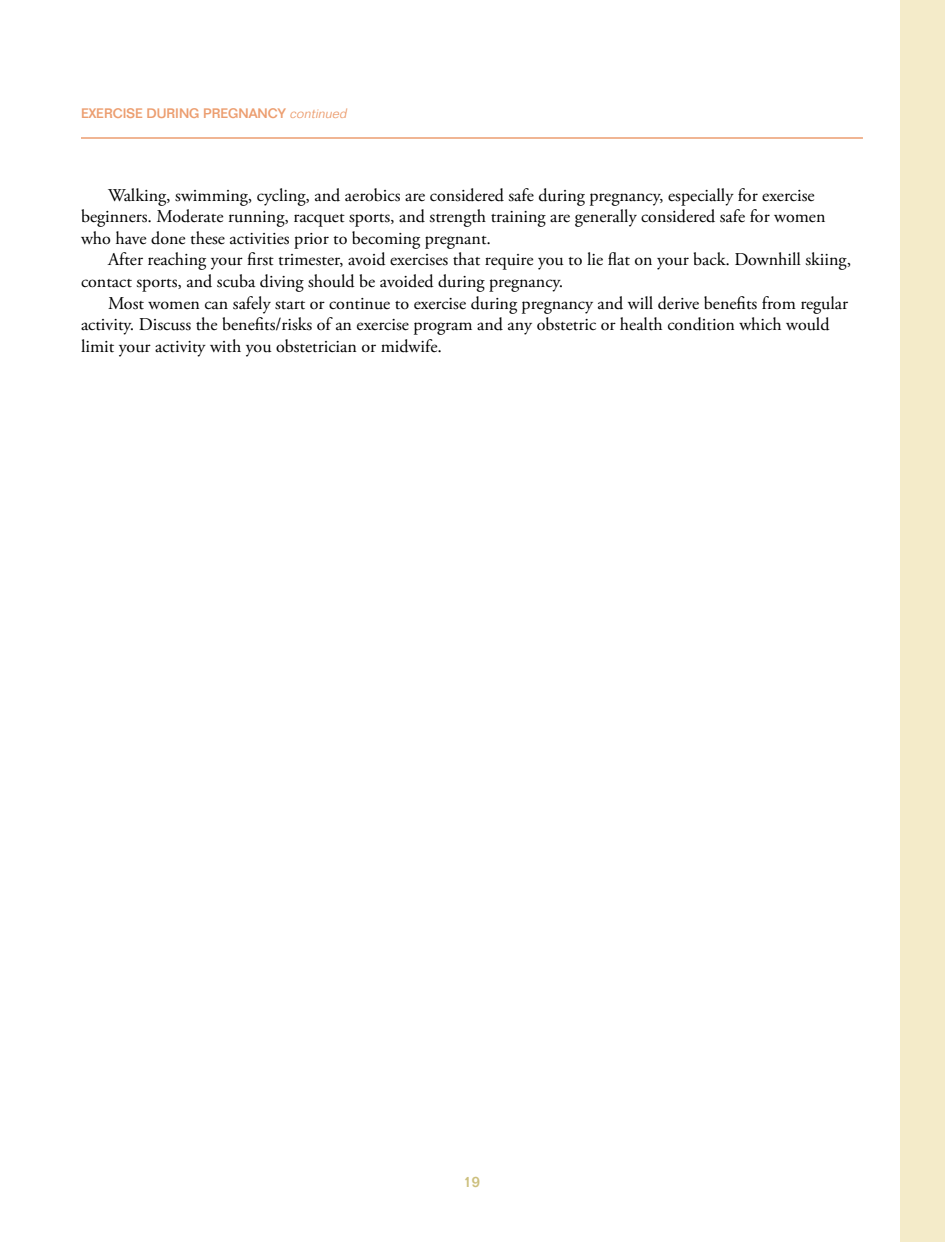
<style>
.page{position:relative;width:945px;height:1242px;background:#fff}
.page>*{position:absolute;margin:0;border:0;box-sizing:border-box;transform-origin:0 0}
.t1{font:18px/21.6px "Adobe Garamond Pro";color:#000}
.t2{font:500 15px "Folio";color:#ccbf7d}
.t3{font:500 13.5px "Folio";color:#ec9e70}
.s1{font-weight:300;font-style:italic}
</style>
<div class="page">
<div style="left:901px;top:0;width:44px;height:1242px;background:#f4ebc9"></div>
<hr style="left:81px;top:137px;width:782px;height:2px;background:#ec9e70">
<p class="t3" style="left:81px;top:105px;width:270px">EXERCISE DURING PREGNANCY <span class="s1">continued</span></p>
<p class="t1" style="left:81px;top:185px;width:746px;text-indent:27px">Walking, swimming, cycling, and aerobics are considered safe during pregnancy, especially for exercise beginners. Moderate running, racquet sports, and strength training are generally considered safe for women who have done these activities prior to becoming pregnant.</p>
<p class="t1" style="left:81px;top:250px;width:772px;text-indent:27px">After reaching your first trimester, avoid exercises that require you to lie flat on your back. Downhill skiing, contact sports, and scuba diving should be avoided during pregnancy.</p>
<p class="t1" style="left:81px;top:293px;width:769px;text-indent:27px">Most women can safely start or continue to exercise during pregnancy and will derive benefits from regular activity. Discuss the benefits/risks of an exercise program and any obstetric or health condition which would limit your activity with you obstetrician or midwife.</p>
<p class="t2" style="left:464px;top:1173px;width:18px">19</p>
</div>
